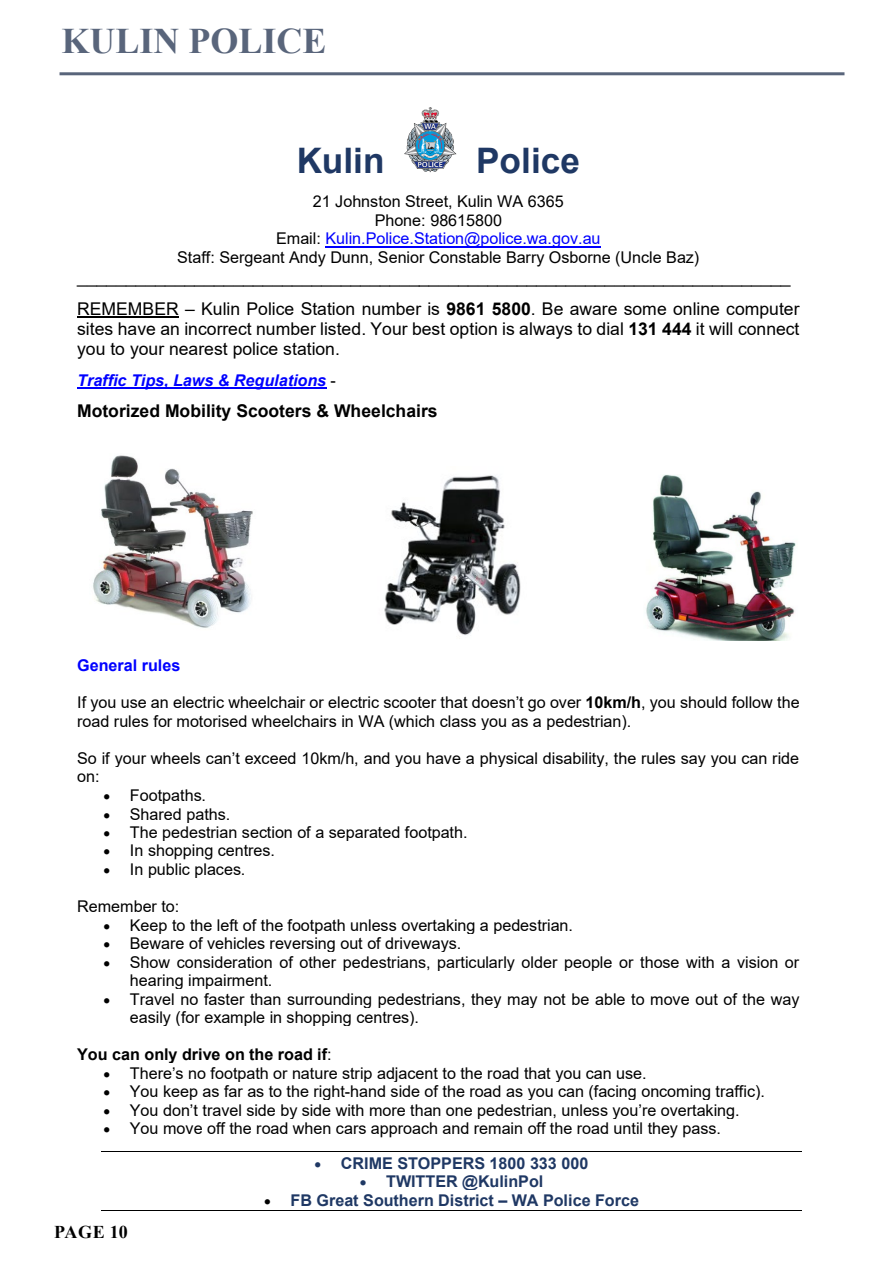
<style>
.page{position:relative;width:893px;height:1263px;background:#fff}
.page>*{position:absolute;margin:0;border:0;box-sizing:border-box;transform-origin:0 0}
.t1{font:700 36px "Times New Roman";color:#59657b}
.t2{font:700 35.1px "Arial";color:#1f3864}
.t3{font:700 18px "Times New Roman";letter-spacing:.015em;color:#000}
.t4{font:17.55px/31.8px "Arial";color:#000}
.t5{font:700 17.55px "Arial";color:#000}
.t6{font:16.2px/18.5px "Arial";color:#000}
.t7{font:700 16.2px "Arial";color:#1f3864}
.t8{font:italic 700 16.2px "Arial";color:#00f}
.t9{font:700 16.2px "Arial";color:#000}
.t10{font:700 16.2px "Arial";color:#00f}
.s1{color:#00f}
.s2{font-weight:700}
.s3{font-weight:400;font-style:normal;color:#000}
.s4{font-weight:400}
.s5{color:#000}
</style>
<div class="page">
<hr style="left:60px;top:72px;width:784px;height:3px;background:#59657b">
<hr style="left:325px;top:246px;width:275px;height:1px;background:#00f">
<hr style="left:77px;top:317px;width:102px;height:1px;background:#000">
<hr style="left:77px;top:387px;width:249px;height:2px;background:#00f">
<hr style="left:101px;top:1151px;width:700px;height:1px;background:#000">
<hr style="left:101px;top:1210px;width:700px;height:1px;background:#000">
<img style="left:404px;top:107px;width:53px;height:65px">
<img style="left:93px;top:455px;width:160px;height:173px">
<img style="left:384px;top:475px;width:137px;height:160px">
<img style="left:646px;top:475px;width:150px;height:165px">
<h1 class="t1" style="left:61px;top:15px;width:267px">KULIN POLICE</h1>
<h2 class="t2" style="left:297px;top:136px;width:89px">Kulin</h2>
<h2 class="t2" style="left:476px;top:136px;width:105px">Police</h2>
<p class="t6" style="left:177px;top:192px;width:524px;text-align:center">21 Johnston Street, Kulin WA 6365<br>Phone: 98615800<br>Email: <span class="s1">Kulin.Police.Station@police.wa.gov.au<br></span>Staff: Sergeant Andy Dunn, Senior Constable Barry Osborne (Uncle Baz)</p>
<p class="t4" style="left:77px;top:261px;width:724px">_________________________________________________________________________<br>REMEMBER – Kulin Police Station number is <span class="s2">9861 5800</span>. Be aware some online computer</p>
<p class="t4" style="left:77px;top:318px;width:724px;line-height:20.2px">sites have an incorrect number listed. Your best option is always to dial <span class="s2">131 444</span> it will connect you to your nearest police station.</p>
<p class="t8" style="left:77px;top:369px;width:260px">Traffic Tips, Laws &amp; Regulations <span class="s3">-</span></p>
<p class="t5" style="left:77px;top:399px;width:362px">Motorized Mobility Scooters &amp; Wheelchairs</p>
<p class="t10" style="left:77px;top:654px;width:105px">General rules</p>
<p class="t6" style="left:77px;top:693px;width:724px">If you use an electric wheelchair or electric scooter that doesn’t go over <span class="s2">10km/h</span>, you should follow the road rules for motorised wheelchairs in WA (which class you as a pedestrian).</p>
<p class="t6" style="left:77px;top:749px;width:723px">So if your wheels can’t exceed 10km/h, and you have a physical disability, the rules say you can ride on:</p>
<p class="t6" style="left:104px;top:786px;width:104px">• Footpaths.</p>
<p class="t6" style="left:104px;top:804px;width:128px">• Shared paths.</p>
<p class="t6" style="left:104px;top:823px;width:365px">• The pedestrian section of a separated footpath.</p>
<p class="t6" style="left:104px;top:841px;width:173px">• In shopping centres.</p>
<p class="t6" style="left:104px;top:860px;width:143px">• In public places.</p>
<p class="t6" style="left:77px;top:897px;width:104px">Remember to:</p>
<p class="t6" style="left:104px;top:915px;width:471px">• Keep to the left of the footpath unless overtaking a pedestrian.</p>
<p class="t6" style="left:104px;top:934px;width:359px">• Beware of vehicles reversing out of driveways.</p>
<p class="t6" style="left:130px;top:953px;width:671px;text-indent:-26px">• Show consideration of other pedestrians, particularly older people or those with a vision or hearing impairment.</p>
<p class="t6" style="left:130px;top:990px;width:671px;text-indent:-26px">• Travel no faster than surrounding pedestrians, they may not be able to move out of the way easily (for example in shopping centres).</p>
<p class="t9" style="left:77px;top:1043px;width:256px">You can only drive on the road if<span class="s4">:</span></p>
<p class="t6" style="left:104px;top:1064px;width:545px">• There’s no footpath or nature strip adjacent to the road that you can use.</p>
<p class="t6" style="left:104px;top:1082px;width:663px">• You keep as far as to the right-hand side of the road as you can (facing oncoming traffic).</p>
<p class="t6" style="left:104px;top:1101px;width:638px">• You don’t travel side by side with more than one pedestrian, unless you’re overtaking.</p>
<p class="t6" style="left:104px;top:1119px;width:619px">• You move off the road when cars approach and remain off the road until they pass.</p>
<p class="t7" style="left:315px;top:1151px;width:275px">• CRIME STOPPERS 1800 333 000</p>
<p class="t7" style="left:360px;top:1170px;width:185px">• TWITTER @KulinPol</p>
<p class="t7" style="left:264px;top:1188px;width:376px"><span class="s5">•</span> FB Great Southern District – WA Police Force</p>
<p class="t3" style="left:54px;top:1219px;width:75px">PAGE 10</p>
</div>
